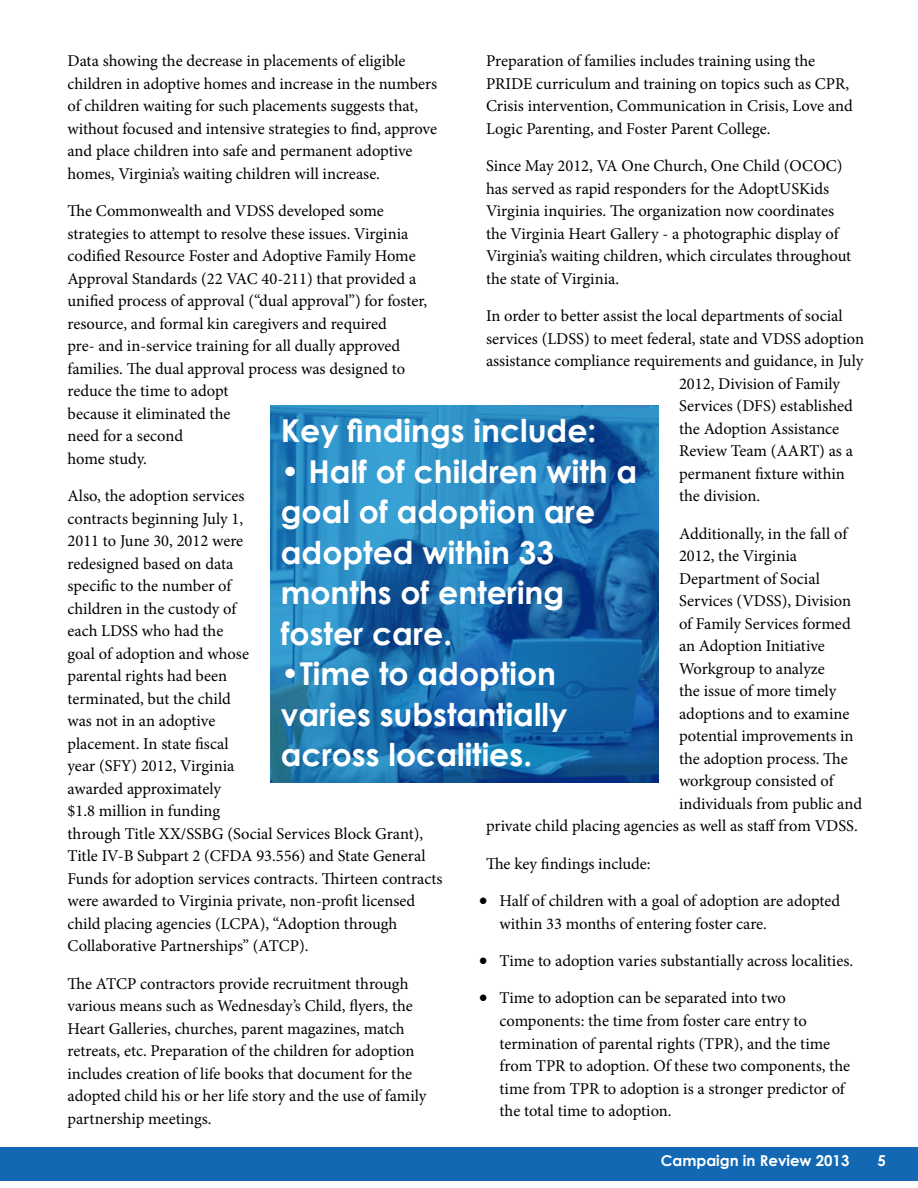
<style>
.page{position:relative;width:918px;height:1188px;background:#fff}
.page>*{position:absolute;margin:0;border:0;box-sizing:border-box;transform-origin:0 0}
.t1{font:700 31.5px/40.5px "Century Gothic";color:#fff}
.t2{font:16.5px/22.5px "Minion Pro";color:#000}
.t3{font:700 15px "Century Gothic";color:#fff}
</style>
<div class="page">
<div style="left:0;top:1148px;width:918px;height:33px;background:#1268b3"></div>
<img style="left:270px;top:405px;width:389px;height:378px">
<p class="t2" style="left:68px;top:50px;width:371px">Data showing the decrease in placements of eligible children in adoptive homes and increase in the numbers of children waiting for such placements suggests that, without focused and intensive strategies to find, approve and place children into safe and permanent adoptive homes, Virginia’s waiting children will increase.</p>
<p class="t2" style="left:68px;top:200px;width:361px">The Commonwealth and VDSS developed some strategies to attempt to resolve these issues. Virginia codified Resource Foster and Adoptive Family Home Approval Standards (22 VAC 40-211) that provided a unified process of approval (“dual approval”) for foster, resource, and formal kin caregivers and required<br>pre- and in-service training for all dually approved families. The dual approval process was designed to reduce the time to adopt<br>because it eliminated the<br>need for a second<br>home study.</p>
<p class="t2" style="left:68px;top:485px;width:377px">Also, the adoption services<br>contracts beginning July 1,<br>2011 to June 30, 2012 were<br>redesigned based on data<br>specific to the number of<br>children in the custody of<br>each LDSS who had the<br>goal of adoption and whose<br>parental rights had been<br>terminated, but the child<br>was not in an adoptive<br>placement. In state fiscal<br>year (SFY) 2012, Virginia<br>awarded approximately<br>$1.8 million in funding<br>through Title XX/SSBG (Social Services Block Grant),<br>Title IV-B Subpart 2 (CFDA 93.556) and State General<br>Funds for adoption services contracts. Thirteen contracts were awarded to Virginia private, non-profit licensed child placing agencies (LCPA), “Adoption through<br>Collaborative Partnerships” (ATCP).</p>
<p class="t2" style="left:68px;top:972px;width:361px">The ATCP contractors provide recruitment through various means such as Wednesday’s Child, flyers, the Heart Galleries, churches, parent magazines, match retreats, etc. Preparation of the children for adoption includes creation of life books that document for the adopted child his or her life story and the use of family partnership meetings.</p>
<p class="t2" style="left:486px;top:50px;width:368px">Preparation of families includes training using the PRIDE curriculum and training on topics such as CPR, Crisis intervention, Communication in Crisis, Love and Logic Parenting, and Foster Parent College.</p>
<p class="t2" style="left:486px;top:155px;width:367px">Since May 2012, VA One Church, One Child (OCOC) has served as rapid responders for the AdoptUSKids Virginia inquiries. The organization now coordinates the Virginia Heart Gallery - a photographic display of Virginia’s waiting children, which circulates throughout the state of Virginia.</p>
<p class="t2" style="left:486px;top:305px;width:358px">In order to better assist the local departments of social</p>
<p class="t2" style="left:486px;top:327px;width:380px">services (LDSS) to meet federal, state and VDSS adoption</p>
<p class="t2" style="left:486px;top:350px;width:379px">assistance compliance requirements and guidance, in July</p>
<p class="t2" style="left:679px;top:372px;width:163px">2012, Division of Family</p>
<p class="t2" style="left:679px;top:395px;width:175px">Services (DFS) established</p>
<p class="t2" style="left:679px;top:417px;width:162px">the Adoption Assistance</p>
<p class="t2" style="left:679px;top:440px;width:175px">Review Team (AART) as a</p>
<p class="t2" style="left:679px;top:462px;width:167px">permanent fixture within</p>
<p class="t2" style="left:679px;top:485px;width:83px">the division.</p>
<p class="t2" style="left:679px;top:522px;width:170px">Additionally, in the fall of</p>
<p class="t2" style="left:679px;top:545px;width:120px">2012, the Virginia</p>
<p class="t2" style="left:679px;top:567px;width:142px">Department of Social</p>
<p class="t2" style="left:679px;top:590px;width:174px">Services (VDSS), Division</p>
<p class="t2" style="left:679px;top:612px;width:173px">of Family Services formed</p>
<p class="t2" style="left:679px;top:635px;width:147px">an Adoption Initiative</p>
<p class="t2" style="left:679px;top:657px;width:147px">Workgroup to analyze</p>
<p class="t2" style="left:679px;top:680px;width:159px">the issue of more timely</p>
<p class="t2" style="left:679px;top:702px;width:172px">adoptions and to examine</p>
<p class="t2" style="left:679px;top:725px;width:176px">potential improvements in</p>
<p class="t2" style="left:679px;top:747px;width:170px">the adoption process. The</p>
<p class="t2" style="left:679px;top:770px;width:156px">workgroup consisted of</p>
<p class="t2" style="left:679px;top:793px;width:185px">individuals from public and</p>
<p class="t2" style="left:486px;top:815px;width:373px">private child placing agencies as well as staff from VDSS.</p>
<p class="t2" style="left:486px;top:853px;width:166px">The key findings include:</p>
<p class="t2" style="left:500px;top:890px;width:342px;text-indent:-20px">• Half of children with a goal of adoption are adopted within 33 months of entering foster care.</p>
<p class="t2" style="left:479px;top:950px;width:375px">• Time to adoption varies substantially across localities.</p>
<p class="t2" style="left:500px;top:987px;width:352px;text-indent:-20px">• Time to adoption can be separated into two components: the time from foster care entry to termination of parental rights (TPR), and the time from TPR to adoption. Of these two components, the time from TPR to adoption is a stronger predictor of the total time to adoption.</p>
<p class="t3" style="left:661px;top:1149px;width:190px">Campaign in Review 2013</p>
<p class="t3" style="left:877px;top:1149px;width:10px">5</p>
<h1 class="t1" style="left:281px;top:409px;width:317px">Key findings include:</h1>
<h1 class="t1" style="left:281px;top:450px;width:358px">• Half of children with a goal of adoption are adopted within 33 months of entering foster care.</h1>
<h1 class="t1" style="left:281px;top:652px;width:288px">•Time to adoption varies substantially across localities.</h1>
</div>
